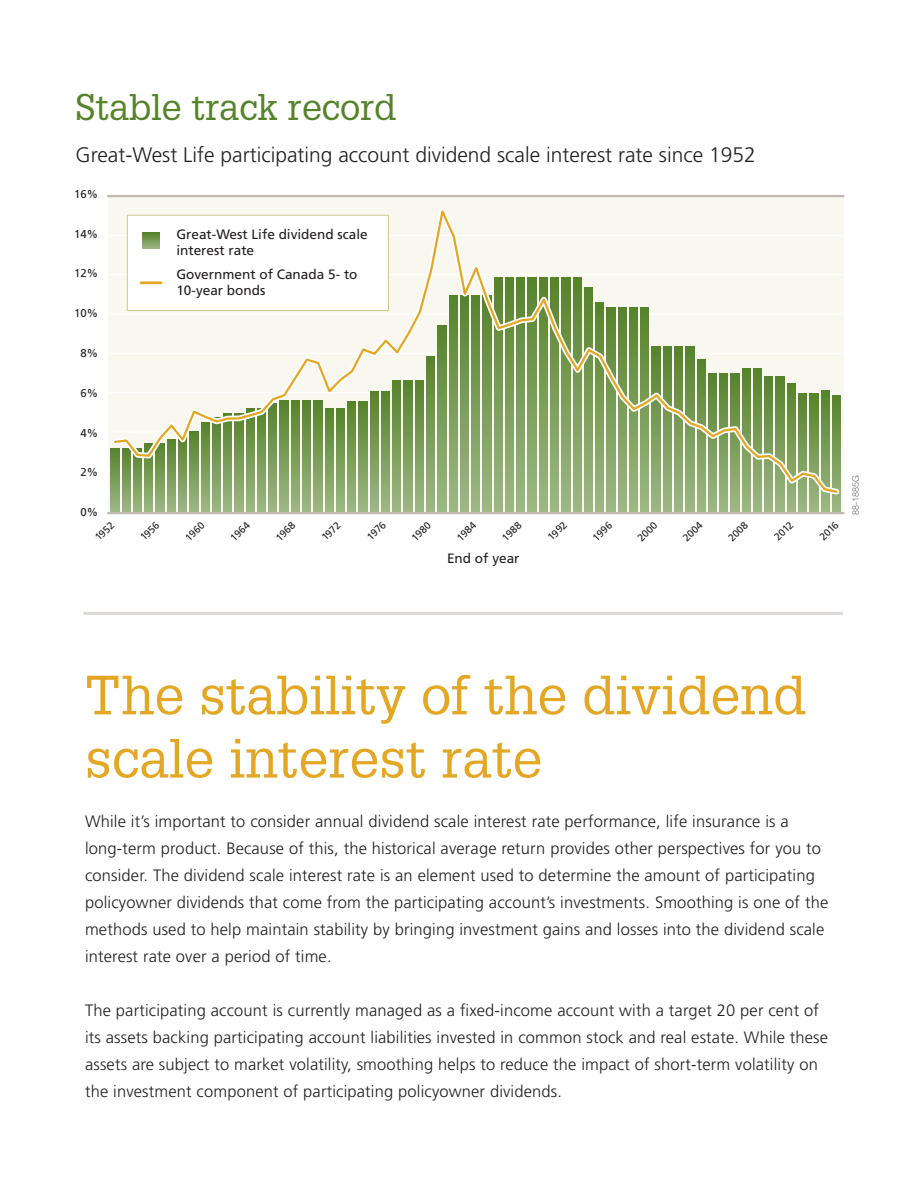
<style>
.page{position:relative;width:918px;height:1188px;background:#fff}
.page>*{position:absolute;margin:0;border:0;box-sizing:border-box;transform-origin:0 0}
.t1{font:54px/63.3px "Glypha LT Std";color:#e2a725}
.t2{font:36.15px "Glypha LT Std";color:#56822b}
.t3{font:300 21px "Frutiger LT Std";color:#231f20}
.t4{font:300 16.5px/27px "Frutiger LT Std";letter-spacing:.01em;color:#231f20}
.t5{font:13.65px/16.4px "Frutiger LT Std";color:#231f20}
.t6{font:11.25px "Frutiger LT Std";color:#231f20}
.t7{font:10.2px "Frutiger LT Std";color:#231f20}
.t8{font:300 9px "Helvetica LT Std";color:#6d6e71}
.t9{font:300 6.75px "Helvetica LT Std";letter-spacing:.04em;color:#808285}
</style>
<div class="page">
<hr style="left:84px;top:612px;width:759px;height:3px;background:#ded9d4">
<hr style="left:108px;top:195px;width:736px;height:2px;background:#c1bab2">
<div style="left:111px;top:448px;width:8px;height:64px;background:#96b17b"></div>
<div style="left:122px;top:448px;width:8px;height:64px;background:#96b17b"></div>
<div style="left:133px;top:448px;width:9px;height:64px;background:#96b17b"></div>
<div style="left:145px;top:443px;width:8px;height:69px;background:#96b27c"></div>
<div style="left:156px;top:443px;width:8px;height:69px;background:#96b27c"></div>
<div style="left:167px;top:439px;width:9px;height:73px;background:#97b27c"></div>
<div style="left:179px;top:436px;width:8px;height:76px;background:#97b27d"></div>
<div style="left:190px;top:431px;width:8px;height:81px;background:#98b37e"></div>
<div style="left:201px;top:422px;width:8px;height:90px;background:#98b37f"></div>
<div style="left:212px;top:418px;width:9px;height:94px;background:#99b37f"></div>
<div style="left:224px;top:414px;width:8px;height:98px;background:#99b47f"></div>
<div style="left:235px;top:414px;width:8px;height:98px;background:#99b47f"></div>
<div style="left:246px;top:409px;width:8px;height:103px;background:#99b480"></div>
<div style="left:257px;top:409px;width:9px;height:103px;background:#99b480"></div>
<div style="left:269px;top:404px;width:8px;height:108px;background:#9ab480"></div>
<div style="left:280px;top:401px;width:8px;height:111px;background:#9ab480"></div>
<div style="left:291px;top:401px;width:9px;height:111px;background:#9ab480"></div>
<div style="left:303px;top:401px;width:8px;height:111px;background:#9ab480"></div>
<div style="left:314px;top:401px;width:8px;height:111px;background:#9ab480"></div>
<div style="left:325px;top:409px;width:8px;height:103px;background:#99b480"></div>
<div style="left:336px;top:409px;width:9px;height:103px;background:#99b480"></div>
<div style="left:348px;top:402px;width:8px;height:110px;background:#9ab480"></div>
<div style="left:359px;top:402px;width:8px;height:110px;background:#9ab480"></div>
<div style="left:370px;top:392px;width:8px;height:120px;background:#9ab481"></div>
<div style="left:381px;top:392px;width:9px;height:120px;background:#9ab481"></div>
<div style="left:393px;top:380px;width:8px;height:132px;background:#9ab581"></div>
<div style="left:404px;top:380px;width:8px;height:132px;background:#9ab581"></div>
<div style="left:415px;top:380px;width:9px;height:132px;background:#9ab581"></div>
<div style="left:427px;top:357px;width:8px;height:155px;background:#9bb582"></div>
<div style="left:438px;top:325px;width:8px;height:187px;background:#9cb683"></div>
<div style="left:449px;top:296px;width:8px;height:216px;background:#9cb683"></div>
<div style="left:460px;top:296px;width:9px;height:216px;background:#9cb683"></div>
<div style="left:472px;top:296px;width:8px;height:216px;background:#9cb683"></div>
<div style="left:483px;top:296px;width:8px;height:216px;background:#9cb683"></div>
<div style="left:494px;top:278px;width:8px;height:234px;background:#9cb684"></div>
<div style="left:505px;top:278px;width:9px;height:234px;background:#9cb684"></div>
<div style="left:517px;top:278px;width:8px;height:234px;background:#9cb684"></div>
<div style="left:528px;top:278px;width:8px;height:234px;background:#9cb684"></div>
<div style="left:539px;top:278px;width:9px;height:234px;background:#9cb684"></div>
<div style="left:551px;top:278px;width:8px;height:234px;background:#9cb684"></div>
<div style="left:562px;top:278px;width:8px;height:234px;background:#9cb684"></div>
<div style="left:573px;top:278px;width:8px;height:234px;background:#9cb684"></div>
<div style="left:584px;top:288px;width:9px;height:224px;background:#9cb683"></div>
<div style="left:596px;top:302px;width:8px;height:210px;background:#9cb683"></div>
<div style="left:607px;top:307px;width:8px;height:205px;background:#9cb683"></div>
<div style="left:618px;top:307px;width:8px;height:205px;background:#9cb683"></div>
<div style="left:629px;top:307px;width:9px;height:205px;background:#9cb683"></div>
<div style="left:641px;top:307px;width:8px;height:205px;background:#9cb683"></div>
<div style="left:652px;top:347px;width:8px;height:165px;background:#9bb582"></div>
<div style="left:663px;top:347px;width:9px;height:165px;background:#9bb582"></div>
<div style="left:675px;top:347px;width:8px;height:165px;background:#9bb582"></div>
<div style="left:686px;top:347px;width:8px;height:165px;background:#9bb582"></div>
<div style="left:697px;top:359px;width:8px;height:153px;background:#9bb582"></div>
<div style="left:708px;top:374px;width:9px;height:138px;background:#9bb581"></div>
<div style="left:720px;top:374px;width:8px;height:138px;background:#9bb581"></div>
<div style="left:731px;top:374px;width:8px;height:138px;background:#9bb581"></div>
<div style="left:753px;top:369px;width:9px;height:143px;background:#9bb581"></div>
<div style="left:742px;top:369px;width:8px;height:143px;background:#9bb581"></div>
<div style="left:765px;top:376px;width:8px;height:136px;background:#9ab581"></div>
<div style="left:776px;top:376px;width:8px;height:136px;background:#9ab581"></div>
<div style="left:787px;top:383px;width:9px;height:129px;background:#9ab581"></div>
<div style="left:799px;top:394px;width:8px;height:118px;background:#9ab480"></div>
<div style="left:810px;top:394px;width:8px;height:118px;background:#9ab480"></div>
<div style="left:821px;top:391px;width:8px;height:121px;background:#9ab481"></div>
<div style="left:832px;top:396px;width:9px;height:116px;background:#9ab480"></div>
<svg style="left:109px;top:197px;width:734px;height:301px"></svg>
<svg style="left:113px;top:204px;width:726px;height:290px"></svg>
<hr style="left:108px;top:512px;width:736px;height:2px;background:#c1bab2">
<div style="left:127px;top:215px;width:262px;height:96px;background:#fff"></div>
<div style="left:127px;top:215px;width:262px;height:96px;border:1px solid #cdc998"></div>
<svg style="left:143px;top:233px;width:16px;height:15px"></svg>
<hr style="left:141px;top:281px;width:20px;height:3px;background:#e2a725">
<h2 class="t2" style="left:76px;top:85px;width:322px">Stable track record</h2>
<p class="t3" style="left:76px;top:143px;width:682px">Great-West Life participating account dividend scale interest rate since 1952</p>
<p class="t6" style="left:74px;top:187px;width:25px">16%</p>
<p class="t6" style="left:74px;top:227px;width:25px">14%</p>
<p class="t6" style="left:74px;top:267px;width:25px">12%</p>
<p class="t6" style="left:74px;top:307px;width:25px">10%</p>
<p class="t6" style="left:81px;top:346px;width:19px">8%</p>
<p class="t6" style="left:81px;top:386px;width:19px">6%</p>
<p class="t6" style="left:81px;top:426px;width:19px">4%</p>
<p class="t6" style="left:81px;top:466px;width:19px">2%</p>
<p class="t6" style="left:81px;top:506px;width:19px">0%</p>
<p class="t5" style="left:176px;top:226px;width:193px">Great-West Life dividend scale interest rate</p>
<p class="t5" style="left:176px;top:266px;width:183px">Government of Canada 5- to<br>10-year bonds</p>
<p class="t7" style="left:92px;top:535px;width:24px;rotate:-45deg">1952</p>
<p class="t7" style="left:138px;top:535px;width:24px;rotate:-45deg">1956</p>
<p class="t7" style="left:183px;top:535px;width:24px;rotate:-45deg">1960</p>
<p class="t7" style="left:228px;top:535px;width:24px;rotate:-45deg">1964</p>
<p class="t7" style="left:273px;top:535px;width:24px;rotate:-45deg">1968</p>
<p class="t7" style="left:319px;top:535px;width:24px;rotate:-45deg">1972</p>
<p class="t7" style="left:364px;top:534px;width:24px;rotate:-45deg">1976</p>
<p class="t7" style="left:409px;top:535px;width:24px;rotate:-45deg">1980</p>
<p class="t7" style="left:454px;top:535px;width:24px;rotate:-45deg">1984</p>
<p class="t7" style="left:500px;top:535px;width:24px;rotate:-45deg">1988</p>
<p class="t7" style="left:545px;top:535px;width:24px;rotate:-45deg">1992</p>
<p class="t7" style="left:590px;top:535px;width:24px;rotate:-45deg">1996</p>
<p class="t7" style="left:635px;top:535px;width:25px;rotate:-45deg">2000</p>
<p class="t7" style="left:680px;top:535px;width:25px;rotate:-45deg">2004</p>
<p class="t7" style="left:726px;top:535px;width:25px;rotate:-45deg">2008</p>
<p class="t7" style="left:772px;top:534px;width:24px;rotate:-45deg">2012</p>
<p class="t7" style="left:817px;top:535px;width:24px;rotate:-45deg">2016</p>
<p class="t5" style="left:447px;top:550px;width:74px">End of year</p>
<p class="t8" style="left:850px;top:515px;width:42px;rotate:-90deg">88-1885G</p>
<p class="t9" style="left:851px;top:513px;width:33px;rotate:-90deg">88-1885G</p>
<h1 class="t1" style="left:85px;top:662px;width:723px">The stability of the dividend scale interest rate</h1>
<p class="t4" style="left:85px;top:808px;width:745px">While it’s important to consider annual dividend scale interest rate performance, life insurance is a long-term product. Because of this, the historical average return provides other perspectives for you to consider. The dividend scale interest rate is an element used to determine the amount of participating policyowner dividends that come from the participating account’s investments. Smoothing is one of the methods used to help maintain stability by bringing investment gains and losses into the dividend scale interest rate over a period of time.</p>
<p class="t4" style="left:85px;top:997px;width:745px">The participating account is currently managed as a fixed-income account with a target 20 per cent of its assets backing participating account liabilities invested in common stock and real estate. While these assets are subject to market volatility, smoothing helps to reduce the impact of short-term volatility on the investment component of participating policyowner dividends.</p>
</div>
